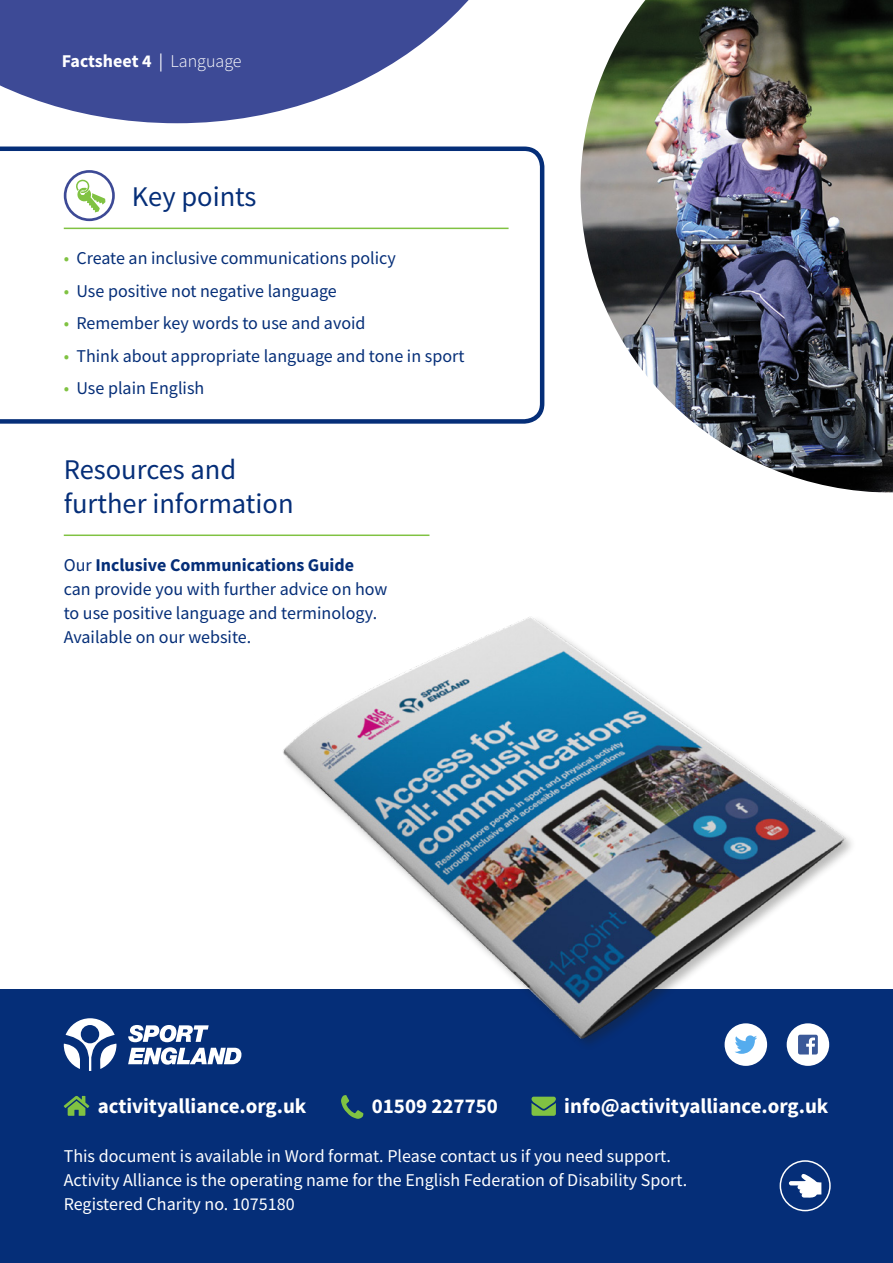
<style>
.page{position:relative;width:893px;height:1263px;background:#fff}
.page>*{position:absolute;margin:0;border:0;box-sizing:border-box;transform-origin:0 0}
.t1{font:28.5px/34.2px "Source Sans Pro";color:#052e78}
.t2{font:700 21px "Source Sans Pro";color:#fff}
.t3{font:18px/24px "Source Sans Pro";color:#052e78}
.t4{font:18px "Source Sans Pro";color:#fff}
.t5{font:700 18px "Source Sans Pro";letter-spacing:-.005em;color:#fff}
.s1{font-weight:400}
.s2{font-weight:300}
.s3{color:#80c242}
.s4{font-weight:700}
</style>
<div class="page">
<svg style="left:0;top:0;width:469px;height:123px;fill:#3d4a96"></svg>
<svg style="left:0;top:147px;width:544px;height:277px"></svg>
<div style="left:0;top:990px;width:893px;height:273px;background:#052e78"></div>
<img style="left:580px;top:0;width:313px;height:493px">
<img style="left:241px;top:534px;width:652px;height:521px">
<div style="left:64px;top:170px;width:51px;height:51px;border:3px solid #3d4a96;border-radius:50%"></div>
<svg style="left:75px;top:179px;width:30px;height:33px"></svg>
<svg style="left:64px;top:1096px;width:25px;height:20px"></svg>
<svg style="left:341px;top:1095px;width:22px;height:24px"></svg>
<svg style="left:531px;top:1097px;width:25px;height:19px"></svg>
<div style="left:725px;top:1023px;width:42px;height:43px;background:#fff;border-radius:50%"></div>
<svg style="left:735px;top:1035px;width:22px;height:19px"></svg>
<div style="left:787px;top:1023px;width:42px;height:43px;background:#fff;border-radius:50%"></div>
<svg style="left:798px;top:1035px;width:20px;height:19px"></svg>
<svg style="left:789px;top:1174px;width:32px;height:24px"></svg>
<div style="left:780px;top:1160px;width:51px;height:51px;border:2px solid #fff;border-radius:50%"></div>
<hr style="left:64px;top:228px;width:445px;height:1px;background:#80c242">
<hr style="left:64px;top:534px;width:365px;height:2px;background:#80c242">
<svg style="left:128px;top:1025px;width:113px;height:40px"></svg>
<svg style="left:64px;top:1018px;width:52px;height:53px"></svg>
<p class="t5" style="left:62px;top:48px;width:181px">Factsheet 4 <span class="s1">|</span> <span class="s2">Language</span></p>
<p class="t1" style="left:132px;top:180px;width:126px">Key points</p>
<p class="t3" style="left:64px;top:246px;width:334px"><span class="s3">•</span> Create an inclusive communications policy</p>
<p class="t3" style="left:64px;top:279px;width:275px"><span class="s3">•</span> Use positive not negative language</p>
<p class="t3" style="left:64px;top:311px;width:303px"><span class="s3">•</span> Remember key words to use and avoid</p>
<p class="t3" style="left:64px;top:344px;width:402px"><span class="s3">•</span> Think about appropriate language and tone in sport</p>
<p class="t3" style="left:64px;top:376px;width:142px"><span class="s3">•</span> Use plain English</p>
<p class="t1" style="left:64px;top:452px;width:231px">Resources and further information</p>
<p class="t3" style="left:64px;top:553px;width:325px">Our <span class="s4">Inclusive Communications Guide<br></span>can provide you with further advice on how to use positive language and terminology.<br>Available on our website.</p>
<p class="t2" style="left:98px;top:1091px;width:210px">activityalliance.org.uk</p>
<p class="t2" style="left:372px;top:1091px;width:128px">01509 227750</p>
<p class="t2" style="left:564px;top:1091px;width:266px">info@activityalliance.org.uk</p>
<p class="t4" style="left:64px;top:1144px;width:609px">This document is available in Word format. Please contact us if you need support.</p>
<p class="t4" style="left:64px;top:1168px;width:625px">Activity Alliance is the operating name for the English Federation of Disability Sport.</p>
<p class="t4" style="left:64px;top:1192px;width:232px">Registered Charity no. 1075180</p>
</div>
